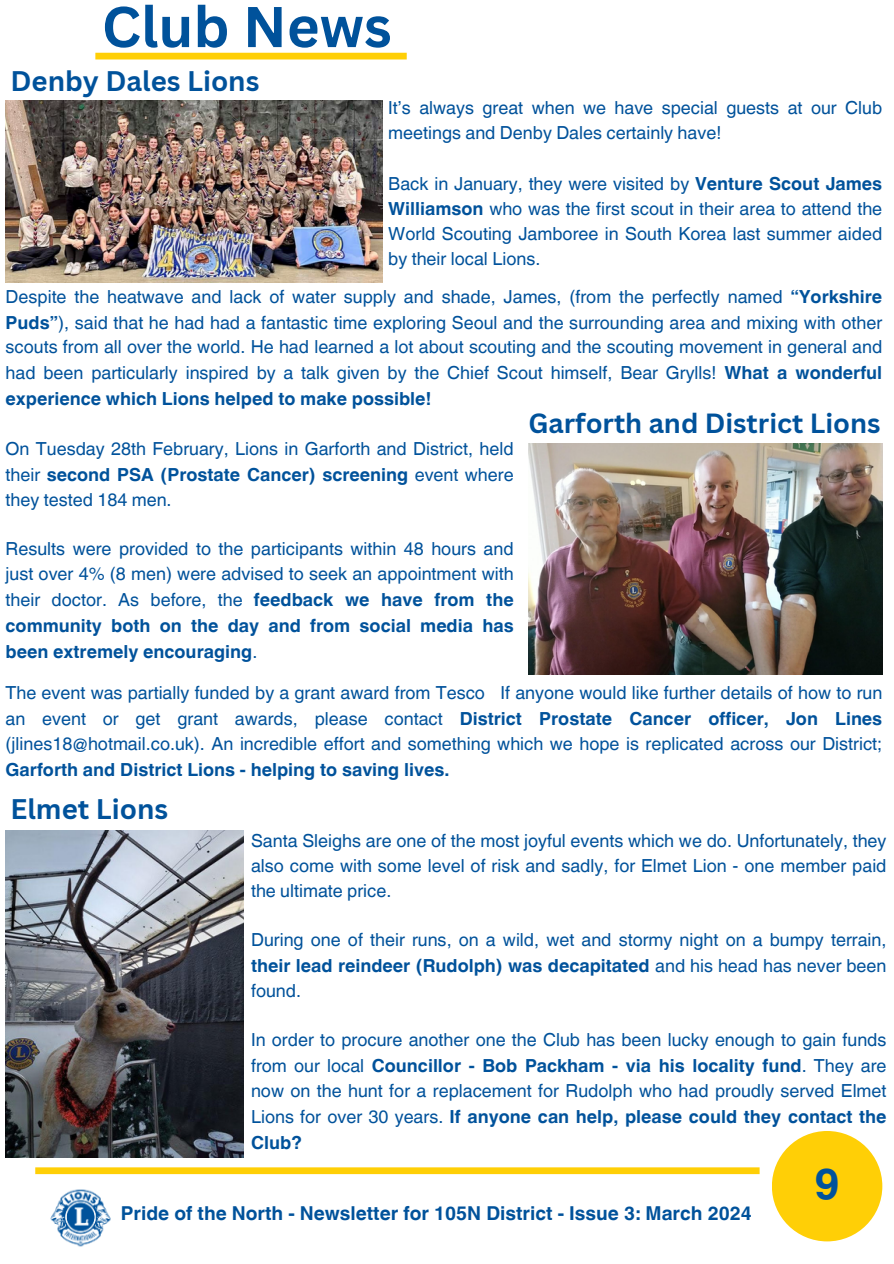
<style>
.page{position:relative;width:894px;height:1264px;background:#fff}
.page>*{position:absolute;margin:0;border:0;box-sizing:border-box;transform-origin:0 0}
.t1{font:700 56.1px "Canva Sans";color:#00529b}
.t2{font:700 27.6px "Canva Sans";color:#00529b}
.t3{font:700 27px "Canva Sans";color:#00529b}
.t4{font:700 19.2px "Helvetica World";color:#00529b}
.t5{font:18px/25.7px "Helvetica World";color:#00529b;text-align:justify}
.s1{font-weight:700}
</style>
<div class="page">
<div style="left:35px;top:1167px;width:724px;height:7px;background:#ffcf06"></div>
<img style="left:50px;top:1189px;width:61px;height:58px">
<div style="left:771px;top:1130px;width:111px;height:111px;background:#ffcf06;border-radius:50%"></div>
<img style="left:6px;top:101px;width:376px;height:181px">
<img style="left:529px;top:443px;width:353px;height:232px">
<img style="left:6px;top:831px;width:237px;height:326px">
<div style="left:95px;top:53px;width:311px;height:6px;background:#ffcf06"></div>
<p class="t1" style="left:102px;top:-13px;width:291px">Club News</p>
<h2 class="t2" style="left:10px;top:61px;width:250px">Denby Dales Lions</h2>
<p class="t5" style="left:388px;top:96px;width:495px;line-height:24.8px">It’s always great when we have special guests at our Club meetings and Denby Dales certainly have!</p>
<p class="t5" style="left:388px;top:171px;width:495px;line-height:25.2px">Back in January, they were visited by <span class="s1">Venture Scout James Williamson</span> who was the first scout in their area to attend the World Scouting Jamboree in South Korea last summer aided by their local Lions.</p>
<h2 class="t5" style="left:6px;top:283px;width:877px">Despite the heatwave and lack of water supply and shade, James, (from the perfectly named <span class="s1">“Yorkshire Puds”</span>), said that he had had a fantastic time exploring Seoul and the surrounding area and mixing with other scouts from all over the world. He had learned a lot about scouting and the scouting movement in general and had been particularly inspired by a talk given by the Chief Scout himself, Bear Grylls! <span class="s1">What a wonderful experience which Lions helped to make possible!</span></h2>
<p class="t5" style="left:6px;top:436px;width:509px">On Tuesday 28th February, Lions in Garforth and District, held their <span class="s1">second PSA (Prostate Cancer) screening</span> event where they tested 184 men.</p>
<p class="t5" style="left:6px;top:536px;width:509px">Results were provided to the participants within 48 hours and just over 4% (8 men) were advised to seek an appointment with their doctor. As before, the <span class="s1">feedback we have from the community both on the day and from social media has been extremely encouraging</span>.</p>
<p class="t5" style="left:6px;top:680px;width:877px">The event was partially funded by a grant award from Tesco If anyone would like further details of how to run an event or get grant awards, please contact <span class="s1">District Prostate Cancer officer, Jon Lines </span>(jlines18@hotmail.co.uk). An incredible effort and something which we hope is replicated across our District; <span class="s1">Garforth and District Lions - helping to saving lives.</span></p>
<p class="t2" style="left:10px;top:789px;width:159px">Elmet Lions</p>
<p class="t5" style="left:251px;top:828px;width:636px;line-height:24.8px">Santa Sleighs are one of the most joyful events which we do. Unfortunately, they also come with some level of risk and sadly, for Elmet Lion - one member paid the ultimate price.</p>
<p class="t5" style="left:251px;top:927px;width:636px">During one of their runs, on a wild, wet and stormy night on a bumpy terrain, <span class="s1">their lead reindeer (Rudolph) was decapitated</span> and his head has never been found.</p>
<h3 class="t5" style="left:251px;top:1027px;width:636px">In order to procure another one the Club has been lucky enough to gain funds from our local <span class="s1">Councillor - Bob Packham - via his locality fund</span>. They are now on the hunt for a replacement for Rudolph who had proudly served Elmet Lions for over 30 years. <span class="s1">If anyone can help, please could they contact the Club?</span></h3>
<p class="t3" style="left:528px;top:404px;width:353px">Garforth and District Lions</p>
<p class="t4" style="left:121px;top:1197px;width:632px">Pride of the North - Newsletter for 105N District - Issue 3: March 2024</p>
</div>
